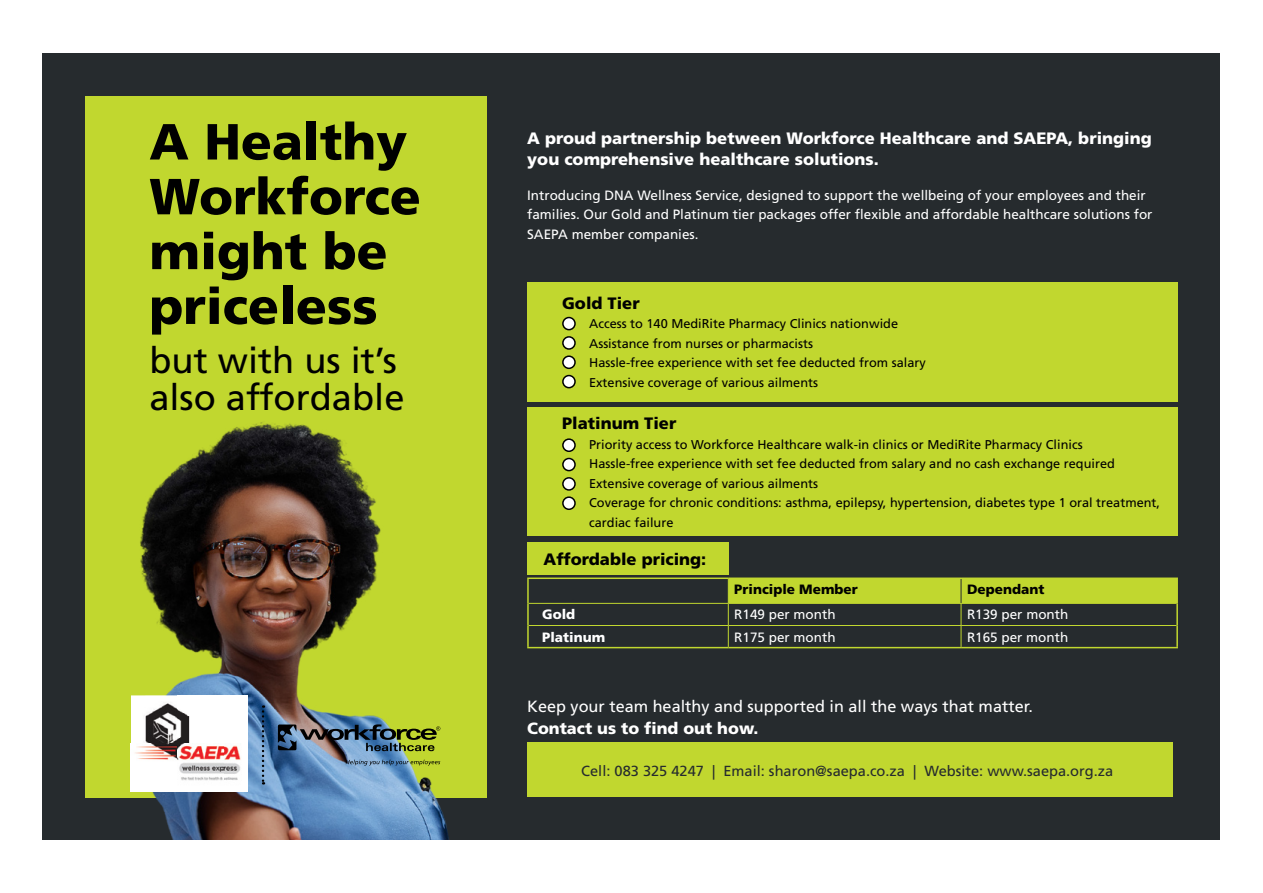
<style>
.page{position:relative;width:1263px;height:893px;background:#fff}
.page>*{position:absolute;margin:0;border:0;box-sizing:border-box;transform-origin:0 0}
.t1{font:900 50.7px/54.8px "Frutiger LT";color:#000}
.t2{font:36.3px/37px "Frutiger LT";color:#000}
.t3{font:900 16.5px/21px "Frutiger LT";color:#fff}
.t4{font:900 16.5px "Frutiger LT";color:#000}
.t5{font:16.2px/21.1px "Frutiger LT";color:#fff}
.t6{font:14.55px "Frutiger LT";color:#262b2e}
.t7{font:13.5px/19.5px "Frutiger LT";color:#fff}
.t8{font:900 13.5px "Frutiger LT";color:#000}
.t9{font:900 13.5px "Frutiger LT";color:#fff}
.t10{font:12.75px/19.5px "Frutiger LT";color:#000}
.s1{font-weight:900}
</style>
<div class="page">
<div style="left:43px;top:53px;width:1177px;height:787px;background:#262b2e"></div>
<div style="left:85px;top:96px;width:401px;height:701px;background:#c1d72f"></div>
<hr style="left:527px;top:577px;width:201px;height:2px;background:#c1d72f">
<hr style="left:527px;top:579px;width:2px;height:24px;background:#c1d72f">
<hr style="left:728px;top:577px;width:233px;height:2px;background:#c1d72f">
<hr style="left:961px;top:577px;width:217px;height:2px;background:#c1d72f">
<hr style="left:1176px;top:579px;width:2px;height:24px;background:#c1d72f">
<hr style="left:527px;top:603px;width:2px;height:22px;background:#c1d72f">
<hr style="left:1176px;top:603px;width:2px;height:22px;background:#c1d72f">
<hr style="left:527px;top:625px;width:2px;height:22px;background:#c1d72f">
<hr style="left:1176px;top:625px;width:2px;height:22px;background:#c1d72f">
<hr style="left:527px;top:647px;width:201px;height:1px;background:#c1d72f">
<hr style="left:728px;top:647px;width:233px;height:1px;background:#c1d72f">
<hr style="left:961px;top:647px;width:217px;height:1px;background:#c1d72f">
<hr style="left:529px;top:603px;width:199px;height:1px;background:#c1d72f">
<hr style="left:529px;top:625px;width:199px;height:1px;background:#c1d72f">
<svg style="left:728px;top:578px;width:449px;height:69px"></svg>
<div style="left:527px;top:542px;width:201px;height:33px;background:#c1d72f"></div>
<div style="left:527px;top:282px;width:651px;height:119px;background:#c1d72f"></div>
<div style="left:527px;top:407px;width:651px;height:129px;background:#c1d72f"></div>
<img style="left:114px;top:405px;width:373px;height:435px">
<svg style="left:278px;top:724px;width:162px;height:27px"></svg>
<svg style="left:346px;top:760px;width:94px;height:5px"></svg>
<img style="left:131px;top:695px;width:116px;height:96px">
<svg style="left:262px;top:705px;width:2px;height:79px"></svg>
<div style="left:527px;top:742px;width:646px;height:55px;background:#c1d72f"></div>
<div style="left:563px;top:318px;width:12px;height:12px;background:#fff;border-radius:50%"></div>
<div style="left:562px;top:317px;width:14px;height:13px;border:2px solid #000;border-radius:50%"></div>
<div style="left:563px;top:337px;width:12px;height:12px;background:#fff;border-radius:50%"></div>
<div style="left:562px;top:336px;width:14px;height:14px;border:2px solid #000;border-radius:50%"></div>
<div style="left:563px;top:356px;width:12px;height:12px;background:#fff;border-radius:50%"></div>
<div style="left:562px;top:355px;width:14px;height:14px;border:2px solid #000;border-radius:50%"></div>
<div style="left:563px;top:376px;width:12px;height:12px;background:#fff;border-radius:50%"></div>
<div style="left:562px;top:375px;width:14px;height:13px;border:2px solid #000;border-radius:50%"></div>
<div style="left:563px;top:439px;width:12px;height:12px;background:#fff;border-radius:50%"></div>
<div style="left:562px;top:438px;width:14px;height:14px;border:2px solid #000;border-radius:50%"></div>
<div style="left:563px;top:458px;width:12px;height:13px;background:#fff;border-radius:50%"></div>
<div style="left:562px;top:458px;width:14px;height:13px;border:2px solid #000;border-radius:50%"></div>
<div style="left:563px;top:478px;width:12px;height:12px;background:#fff;border-radius:50%"></div>
<div style="left:562px;top:477px;width:14px;height:14px;border:2px solid #000;border-radius:50%"></div>
<div style="left:563px;top:497px;width:12px;height:12px;background:#fff;border-radius:50%"></div>
<div style="left:562px;top:496px;width:14px;height:14px;border:2px solid #000;border-radius:50%"></div>
<p class="t1" style="left:149px;top:114px;width:273px">A Healthy<br>Workforce might be priceless</p>
<p class="t2" style="left:149px;top:342px;width:257px">but with us it’s also affordable</p>
<p class="t3" style="left:527px;top:128px;width:626px">A proud partnership between Workforce Healthcare and SAEPA, bringing you comprehensive healthcare solutions.</p>
<p class="t7" style="left:527px;top:185px;width:627px">Introducing DNA Wellness Service, designed to support the wellbeing of your employees and their families. Our Gold and Platinum tier packages offer flexible and affordable healthcare solutions for<br>SAEPA member companies.</p>
<p class="t4" style="left:562px;top:293px;width:79px">Gold Tier</p>
<p class="t10" style="left:562px;top:314px;width:337px">• Access to 140 MediRite Pharmacy Clinics nationwide</p>
<p class="t10" style="left:562px;top:334px;width:252px">• Assistance from nurses or pharmacists</p>
<p class="t10" style="left:562px;top:353px;width:365px">• Hassle-free experience with set fee deducted from salary</p>
<p class="t10" style="left:562px;top:373px;width:257px">• Extensive coverage of various ailments</p>
<p class="t4" style="left:562px;top:414px;width:116px">Platinum Tier</p>
<p class="t10" style="left:562px;top:435px;width:522px">• Priority access to Workforce Healthcare walk-in clinics or MediRite Pharmacy Clinics</p>
<p class="t10" style="left:562px;top:454px;width:554px">• Hassle-free experience with set fee deducted from salary and no cash exchange required</p>
<p class="t10" style="left:562px;top:474px;width:257px">• Extensive coverage of various ailments</p>
<p class="t10" style="left:589px;top:493px;width:572px;text-indent:-27px">• Coverage for chronic conditions: asthma, epilepsy, hypertension, diabetes type 1 oral treatment, cardiac failure</p>
<p class="t4" style="left:544px;top:549px;width:164px">Affordable pricing:</p>
<p class="t8" style="left:734px;top:581px;width:125px">Principle Member</p>
<p class="t8" style="left:967px;top:581px;width:79px">Dependant</p>
<p class="t9" style="left:542px;top:607px;width:35px">Gold</p>
<p class="t7" style="left:734px;top:605px;width:103px">R149 per month</p>
<p class="t7" style="left:967px;top:605px;width:103px">R139 per month</p>
<p class="t9" style="left:542px;top:629px;width:65px">Platinum</p>
<p class="t7" style="left:734px;top:627px;width:103px">R175 per month</p>
<p class="t7" style="left:967px;top:627px;width:103px">R165 per month</p>
<p class="t5" style="left:527px;top:696px;width:507px">Keep your team healthy and supported in all the ways that matter.<br><span class="s1">Contact us to find out how.</span></p>
<p class="t6" style="left:581px;top:762px;width:534px">Cell: 083 325 4247 | Email: sharon@saepa.co.za | Website: www.saepa.org.za</p>
</div>
